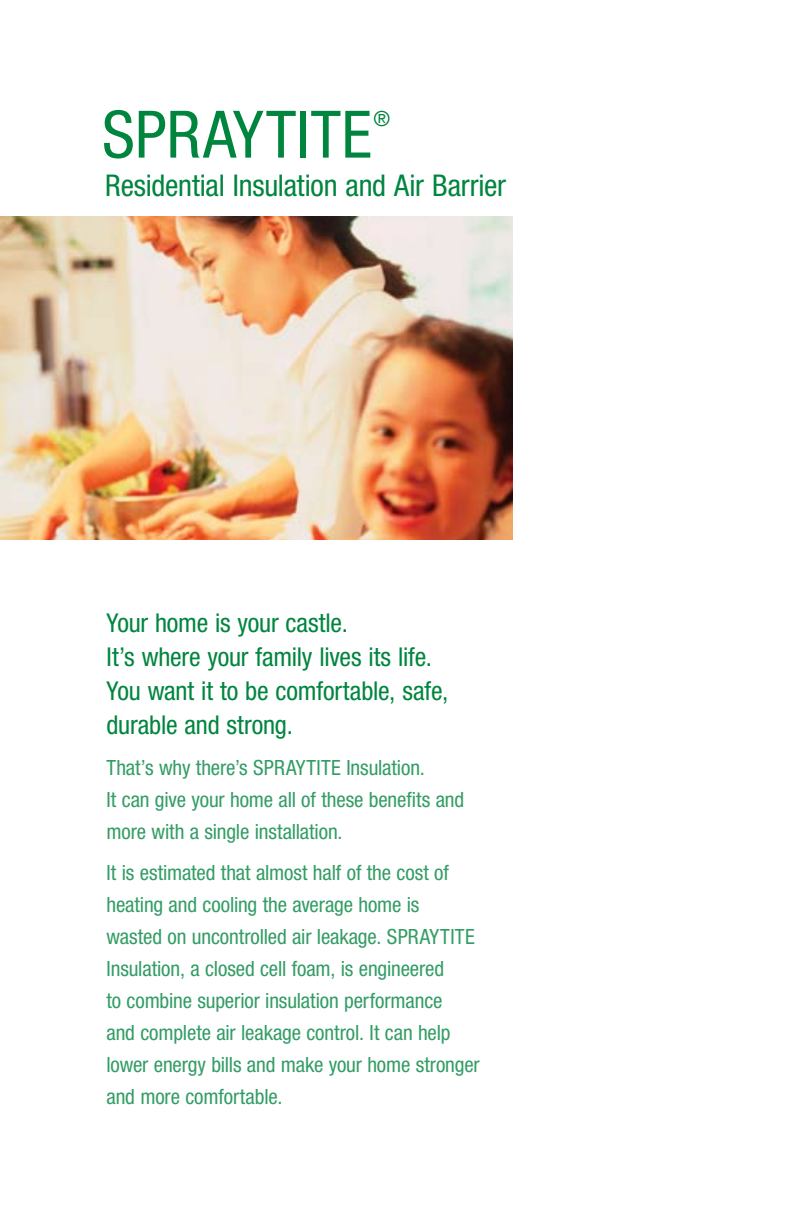
<style>
.page{position:relative;width:791px;height:1224px;background:#fff}
.page>*{position:absolute;margin:0;border:0;box-sizing:border-box;transform-origin:0 0}
.t1{font:condensed 65.6px "Helvetica Neue";letter-spacing:.01em;color:#00853f}
.t2{font:condensed 30px "Helvetica Neue";letter-spacing:-.005em;color:#00853f}
.t3{font:condensed 26px/34px "Helvetica Neue";letter-spacing:-.005em;color:#00853f}
.t4{font:condensed 21px/32px "Helvetica Neue";letter-spacing:-.005em;color:#339d65}
.t5{font:condensed 21px "Helvetica Neue";color:#00853f}
</style>
<div class="page">
<img style="left:0;top:216px;width:512px;height:324px">
<h1 class="t1" style="left:102px;top:96px;width:271px">SPRAYTITE</h1>
<p class="t5" style="left:373px;top:106px;width:18px">®</p>
<h2 class="t2" style="left:105px;top:168px;width:402px">Residential Insulation and Air Barrier</h2>
<p class="t3" style="left:106px;top:606px;width:343px">Your home is your castle.<br>It’s where your family lives its life.<br>You want it to be comfortable, safe, durable and strong.</p>
<p class="t4" style="left:106px;top:752px;width:359px">That’s why there’s SPRAYTITE Insulation.<br>It can give your home all of these benefits and more with a single installation.</p>
<p class="t4" style="left:106px;top:857px;width:375px">It is estimated that almost half of the cost of heating and cooling the average home is wasted on uncontrolled air leakage. SPRAYTITE Insulation, a closed cell foam, is engineered<br>to combine superior insulation performance<br>and complete air leakage control. It can help lower energy bills and make your home stronger and more comfortable.</p>
</div>
